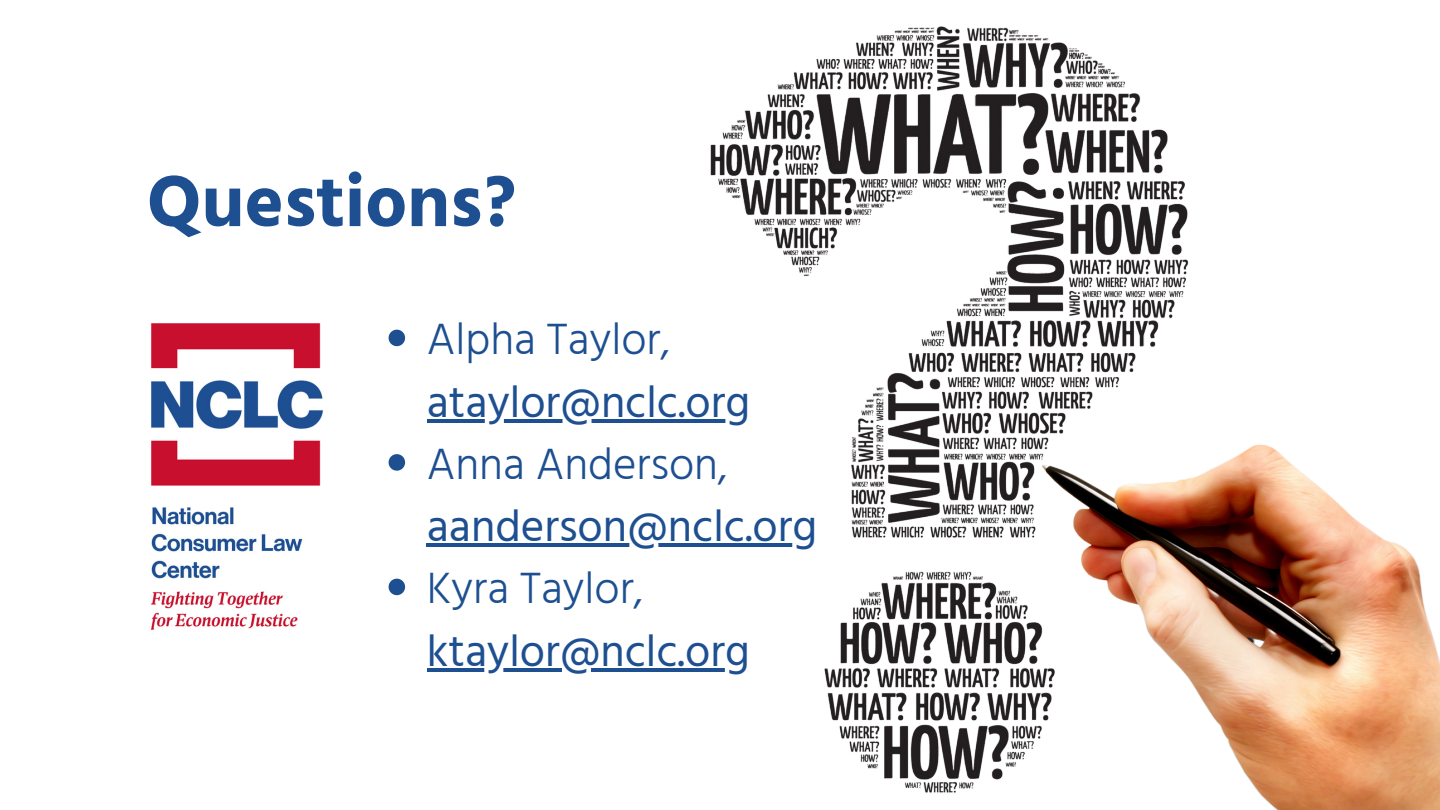
<style>
.page{position:relative;width:1440px;height:810px;background:#fff}
.page>*{position:absolute;margin:0;border:0;box-sizing:border-box;transform-origin:0 0}
.t1{font:700 74px "Hind Guntur";color:#1d4f91}
.t2{font:45px "Hind Guntur";color:#1d4f91}
.t3{font:300 45px "Hind Guntur";color:#1d4f91}
</style>
<div class="page">
<img style="left:388px;top:26px;width:1052px;height:784px">
<img style="left:151px;top:323px;width:172px;height:307px">
<svg style="left:389px;top:330px;width:16px;height:16px"></svg>
<svg style="left:427px;top:419px;width:323px;height:4px"></svg>
<svg style="left:389px;top:454px;width:16px;height:17px"></svg>
<hr style="left:427px;top:543px;width:390px;height:4px;background:#1d4f91">
<svg style="left:389px;top:579px;width:16px;height:16px"></svg>
<svg style="left:427px;top:668px;width:323px;height:4px"></svg>
<h1 class="t1" style="left:147px;top:157px;width:371px">Questions?</h1>
<p class="t3" style="left:427px;top:313px;width:245px">Alpha Taylor,</p>
<p class="t2" style="left:427px;top:375px;width:325px">ataylor@nclc.org</p>
<p class="t3" style="left:427px;top:437px;width:302px">Anna Anderson,</p>
<p class="t2" style="left:427px;top:499px;width:392px">aanderson@nclc.org</p>
<p class="t3" style="left:427px;top:562px;width:218px">Kyra Taylor,</p>
<p class="t2" style="left:427px;top:624px;width:324px">ktaylor@nclc.org</p>
</div>
